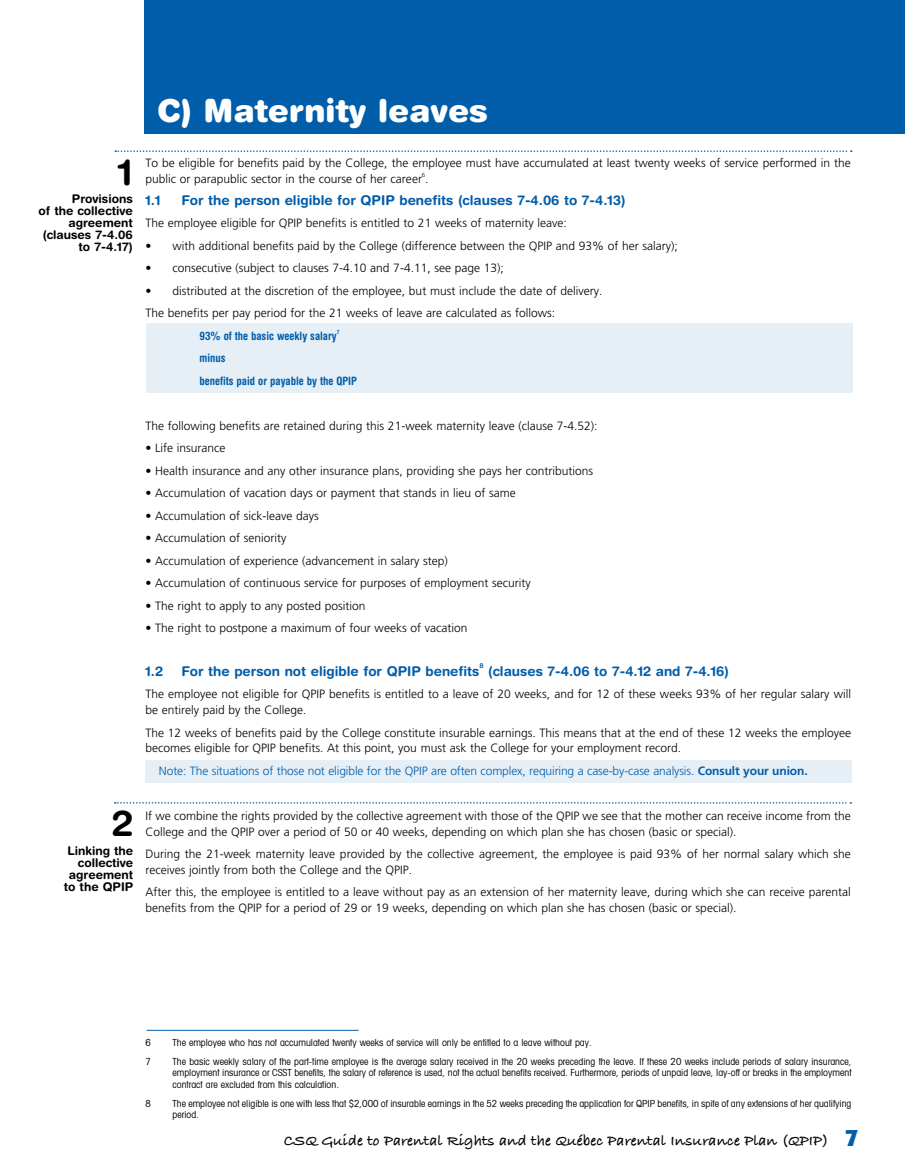
<style>
.page{position:relative;width:905px;height:1175px;background:#fff}
.page>*{position:absolute;margin:0;border:0;box-sizing:border-box;transform-origin:0 0}
.t1{font:700 36px "Helvetica Rounded";color:#000}
.t2{font:900 31.65px "Helvetica Rounded";color:#fff}
.t3{font:15.75px "Bradley Hand ITCTT Bold";color:#000}
.t4{font:700 13.5px "Helvetica Rounded";color:#005daa}
.t5{font:300 12px/15.8px "Frutiger";color:#000}
.t6{font:300 12px "Frutiger";letter-spacing:-.01em;color:#005daa}
.t7{font:700 12px/12px "Helvetica Rounded";color:#000;text-align:right}
.t8{font:700 condensed 11.55px/22.4px "Helvetica Rounded";color:#005daa}
.t9{font:condensed 9.75px/11.7px "Avant Garde";color:#000;text-align:justify}
.t10{font:700 6.75px "Helvetica Rounded";color:#005daa}
.t11{font:300 6px "Frutiger";color:#000}
.t12{font:700 condensed 5.7px "Helvetica Rounded";color:#005daa}
.s1{font-weight:700}
.s2{font-family:"Formata";font-weight:700;font-size:23.55px;color:#005daa}
</style>
<div class="page">
<div style="left:146px;top:323px;width:706px;height:69px;background:#e6eff6"></div>
<div style="left:145px;top:760px;width:706px;height:22px;background:#e6eff6"></div>
<div style="left:145px;top:0;width:759px;height:134px;background:#005daa"></div>
<hr style="left:146px;top:1030px;width:212px;height:1px;background:#005daa">
<svg style="left:115px;top:150px;width:736px;height:2px"></svg>
<svg style="left:115px;top:802px;width:736px;height:1px"></svg>
<h1 class="t1" style="left:118px;top:150px;width:16px">1</h1>
<p class="t7" style="left:38px;top:193px;width:96px">Provisions<br>of the collective agreement (clauses 7-4.06 to 7-4.17)</p>
<h1 class="t1" style="left:112px;top:801px;width:23px">2</h1>
<p class="t7" style="left:64px;top:844px;width:71px">Linking the collective agreement to the QPIP</p>
<h2 class="t2" style="left:157px;top:91px;width:332px">C) Maternity leaves</h2>
<p class="t5" style="left:145px;top:155px;width:707px">To be eligible for benefits paid by the College, the employee must have accumulated at least twenty weeks of service performed in the public or parapublic sector in the course of her career .</p>
<p class="t11" style="left:422px;top:171px;width:5px">6</p>
<p class="t4" style="left:145px;top:192px;width:17px">1.1</p>
<p class="t4" style="left:181px;top:192px;width:445px">For the person eligible for QPIP benefits (clauses 7-4.06 to 7-4.13)</p>
<p class="t5" style="left:145px;top:215px;width:423px">The employee eligible for QPIP benefits is entitled to 21 weeks of maternity leave:</p>
<p class="t5" style="left:145px;top:238px;width:534px">• with additional benefits paid by the College (difference between the QPIP and 93% of her salary);</p>
<p class="t5" style="left:145px;top:260px;width:360px">• consecutive (subject to clauses 7-4.10 and 7-4.11, see page 13);</p>
<p class="t5" style="left:145px;top:279px;width:458px;line-height:22.5px">• distributed at the discretion of the employee, but must include the date of delivery.<br>The benefits per pay period for the 21 weeks of leave are calculated as follows:</p>
<p class="t8" style="left:199px;top:324px;width:139px">93% of the basic weekly salary</p>
<p class="t12" style="left:337px;top:328px;width:4px">7</p>
<p class="t8" style="left:199px;top:347px;width:159px">minus<br>benefits paid or payable by the QPIP</p>
<p class="t5" style="left:145px;top:418px;width:453px">The following benefits are retained during this 21-week maternity leave (clause 7-4.52):</p>
<p class="t5" style="left:145px;top:440px;width:82px">• Life insurance</p>
<p class="t5" style="left:145px;top:463px;width:449px">• Health insurance and any other insurance plans, providing she pays her contributions</p>
<p class="t5" style="left:145px;top:485px;width:372px">• Accumulation of vacation days or payment that stands in lieu of same</p>
<p class="t5" style="left:145px;top:508px;width:175px">• Accumulation of sick-leave days</p>
<p class="t5" style="left:145px;top:530px;width:143px">• Accumulation of seniority</p>
<p class="t5" style="left:145px;top:553px;width:304px">• Accumulation of experience (advancement in salary step)</p>
<p class="t5" style="left:145px;top:575px;width:387px">• Accumulation of continuous service for purposes of employment security</p>
<p class="t5" style="left:145px;top:598px;width:222px">• The right to apply to any posted position</p>
<p class="t5" style="left:145px;top:620px;width:323px">• The right to postpone a maximum of four weeks of vacation</p>
<p class="t4" style="left:145px;top:662px;width:19px">1.2</p>
<p class="t4" style="left:181px;top:662px;width:299px">For the person not eligible for QPIP benefits</p>
<p class="t10" style="left:479px;top:662px;width:6px">8</p>
<p class="t4" style="left:488px;top:662px;width:242px">(clauses 7-4.06 to 7-4.12 and 7-4.16)</p>
<p class="t5" style="left:145px;top:686px;width:707px">The employee not eligible for QPIP benefits is entitled to a leave of 20 weeks, and for 12 of these weeks 93% of her regular salary will be entirely paid by the College.</p>
<p class="t5" style="left:145px;top:724px;width:707px">The 12 weeks of benefits paid by the College constitute insurable earnings. This means that at the end of these 12 weeks the employee becomes eligible for QPIP benefits. At this point, you must ask the College for your employment record.</p>
<p class="t6" style="left:159px;top:764px;width:650px">Note: The situations of those not eligible for the QPIP are often complex, requiring a case-by-case analysis. <span class="s1">Consult your union.</span></p>
<p class="t5" style="left:145px;top:807px;width:706px">If we combine the rights provided by the collective agreement with those of the QPIP we see that the mother can receive income from the<br>College and the QPIP over a period of 50 or 40 weeks, depending on which plan she has chosen (basic or special).</p>
<p class="t5" style="left:145px;top:846px;width:707px">During the 21-week maternity leave provided by the collective agreement, the employee is paid 93% of her normal salary which she receives jointly from both the College and the QPIP.</p>
<p class="t5" style="left:145px;top:884px;width:707px">After this, the employee is entitled to a leave without pay as an extension of her maternity leave, during which she can receive parental benefits from the QPIP for a period of 29 or 19 weeks, depending on which plan she has chosen (basic or special).</p>
<p class="t9" style="left:145px;top:1036px;width:7px">6</p>
<p class="t9" style="left:172px;top:1036px;width:421px">The employee who has not accumulated twenty weeks of service will only be entitled to a leave without pay.</p>
<p class="t9" style="left:145px;top:1055px;width:7px">7</p>
<p class="t9" style="left:172px;top:1055px;width:680px">The basic weekly salary of the part-time employee is the average salary received in the 20 weeks preceding the leave. If these 20 weeks include periods of salary insurance, employment insurance or CSST benefits, the salary of reference is used, not the actual benefits received. Furthermore, periods of unpaid leave, lay-off or breaks in the employment contract are excluded from this calculation.</p>
<p class="t9" style="left:145px;top:1097px;width:7px">8</p>
<p class="t9" style="left:172px;top:1097px;width:680px">The employee not eligible is one with less that $2,000 of insurable earnings in the 52 weeks preceding the application for QPIP benefits, in spite of any extensions of her qualifying period.</p>
<h3 class="t3" style="left:284px;top:1128px;width:576px">CSQ Guide to Parental Rights and the Québec Parental Insurance Plan (QPIP) <span class="s2">7</span></h3>
</div>
